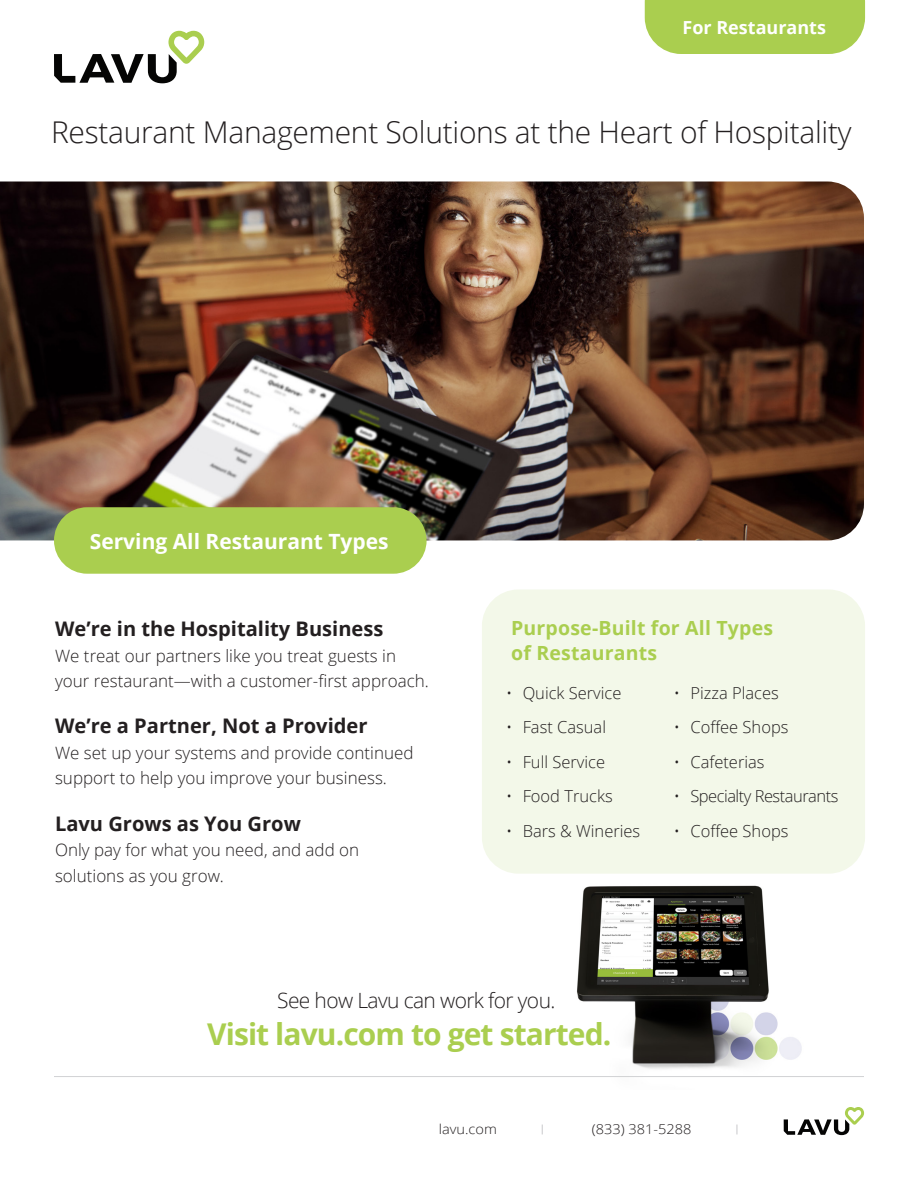
<style>
.page{position:relative;width:918px;height:1188px;background:#fff}
.page>*{position:absolute;margin:0;border:0;box-sizing:border-box;transform-origin:0 0}
.t1{font:300 30px "Open Sans";letter-spacing:-.01em;color:#231f20}
.t2{font:700 30px "Open Sans";letter-spacing:-.03em;color:#aace4f}
.t3{font:700 21px "Open Sans";color:#fff}
.t4{font:300 21px "Open Sans";letter-spacing:-.03em;color:#231f20}
.t5{font:700 20.1px "Open Sans";color:#231f20}
.t6{font:700 19.5px/25.5px "Open Sans";letter-spacing:.01em;color:#aace4f}
.t7{font:700 18px "Open Sans";color:#fff}
.t8{font:300 16.95px/25.5px "Open Sans";color:#231f20}
.t9{font:300 16.5px "Open Sans";color:#231f20}
.t10{font:300 16.5px "Open Sans";letter-spacing:-.03em;color:#231f20}
.t11{font:300 13.5px "Open Sans";color:#231f20;scale:1.08 1}
.t12{font:300 9.75px "Open Sans";color:#b2b3b7;scale:1.5 1}
</style>
<div class="page">
<img style="left:577px;top:885px;width:225px;height:184px">
<div style="left:645px;top:0;width:220px;height:54px;background:#aace4f"></div>
<svg style="left:54px;top:31px;width:150px;height:52px"></svg>
<img style="left:0;top:182px;width:864px;height:358px">
<div style="left:54px;top:507px;width:373px;height:67px;background:#aace4f;border-radius:33px"></div>
<div style="left:482px;top:590px;width:383px;height:284px;background:#f3f8e9;border-radius:36px"></div>
<hr style="left:54px;top:1076px;width:810px;height:1px;background:#d1d2d4">
<svg style="left:784px;top:1107px;width:80px;height:28px"></svg>
<p class="t7" style="left:683px;top:15px;width:145px">For Restaurants</p>
<p class="t1" style="left:51px;top:111px;width:802px">Restaurant Management Solutions at the Heart of Hospitality</p>
<p class="t3" style="left:90px;top:526px;width:300px">Serving All Restaurant Types</p>
<p class="t5" style="left:55px;top:615px;width:330px">We’re in the Hospitality Business</p>
<p class="t8" style="left:55px;top:642px;width:375px">We treat our partners like you treat guests in your restaurant—with a customer-first approach.</p>
<p class="t5" style="left:55px;top:712px;width:314px">We’re a Partner, Not a Provider</p>
<p class="t8" style="left:55px;top:740px;width:360px">We set up your systems and provide continued support to help you improve your business.</p>
<p class="t5" style="left:55px;top:809px;width:247px">Lavu Grows as You Grow</p>
<p class="t8" style="left:55px;top:837px;width:306px">Only pay for what you need, and add on solutions as you grow.</p>
<p class="t6" style="left:511px;top:614px;width:264px">Purpose-Built for All Types of Restaurants</p>
<p class="t9" style="left:506px;top:682px;width:117px">• Quick Service</p>
<p class="t9" style="left:506px;top:716px;width:101px">• Fast Casual</p>
<p class="t9" style="left:506px;top:751px;width:100px">• Full Service</p>
<p class="t9" style="left:506px;top:785px;width:108px">• Food Trucks</p>
<p class="t9" style="left:506px;top:820px;width:136px">• Bars &amp; Wineries</p>
<p class="t9" style="left:674px;top:682px;width:106px">• Pizza Places</p>
<p class="t9" style="left:674px;top:716px;width:116px">• Coffee Shops</p>
<p class="t9" style="left:674px;top:751px;width:92px">• Cafeterias</p>
<p class="t10" style="left:674px;top:785px;width:166px">• Specialty Restaurants</p>
<p class="t9" style="left:674px;top:820px;width:116px">• Coffee Shops</p>
<p class="t4" style="left:277px;top:986px;width:280px">See how Lavu can work for you.</p>
<p class="t2" style="left:207px;top:1013px;width:406px">Visit lavu.com to get started.</p>
<p class="t11" style="left:439px;top:1120px;width:55px">lavu.com</p>
<p class="t12" style="left:539px;top:1121px;width:7px">|</p>
<p class="t11" style="left:592px;top:1120px;width:94px">(833) 381-5288</p>
<p class="t12" style="left:733px;top:1121px;width:7px">|</p>
</div>
